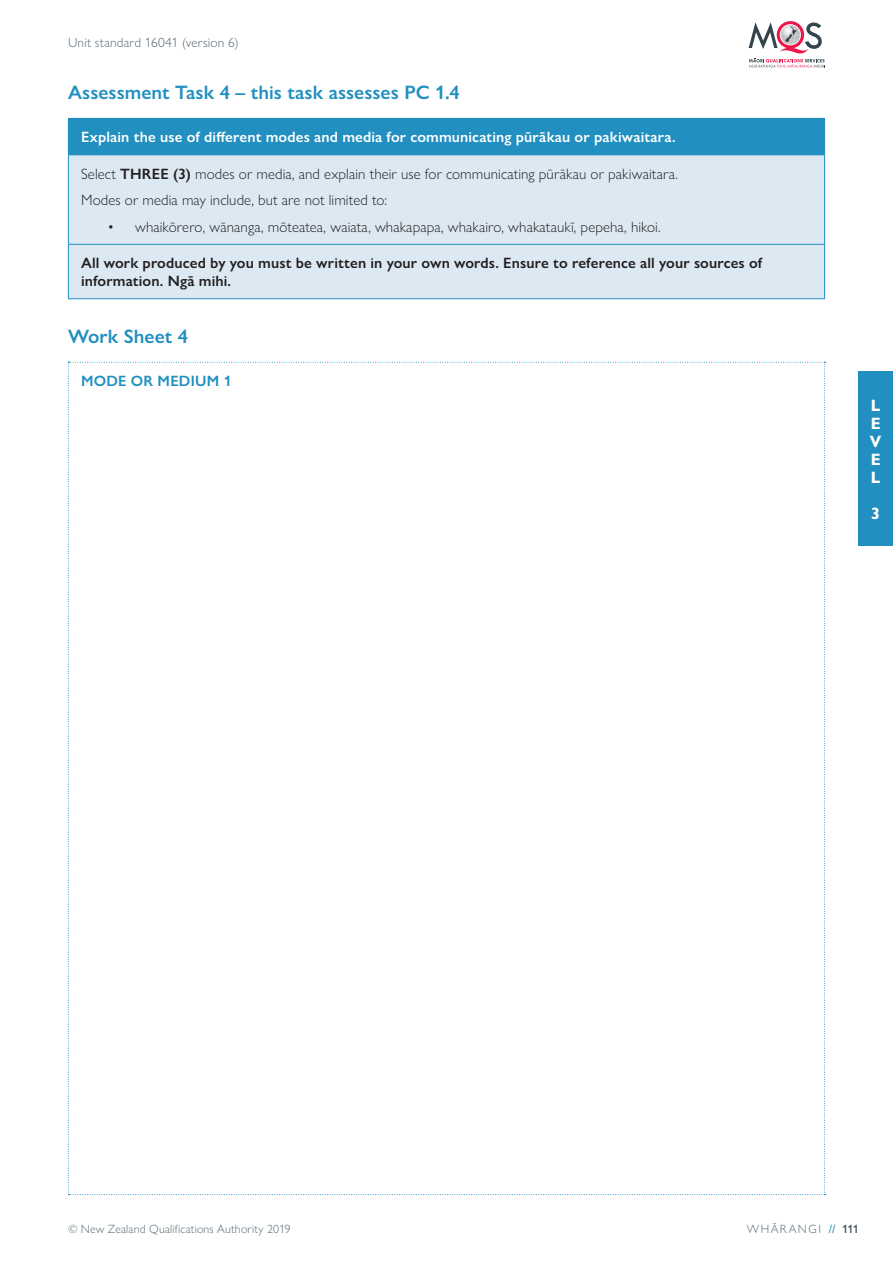
<style>
.page{position:relative;width:893px;height:1263px;background:#fff}
.page>*{position:absolute;margin:0;border:0;box-sizing:border-box;transform-origin:0 0}
.p_H2{font:600 19.5px "Gill Sans Nova";color:#218fc0}
.t1{font:700 16.5px/18px "Gill Sans Nova";color:#fff;text-align:justify}
.p_body{font:300 15px "Gill Sans Nova";letter-spacing:.005em;color:#231f20}
.p_body-2{font:600 15px/18px "Gill Sans Nova";letter-spacing:.01em;color:#231f20}
.p_body-3{font:600 15px "Gill Sans Nova";letter-spacing:.01em;color:#fff}
.p_H3{font:600 15px "Gill Sans Nova";letter-spacing:.015em;color:#218fc0}
.t2{font:300 13.5px "Gill Sans Nova";letter-spacing:.01em;color:#586a73}
.t3{font:300 12px "Gill Sans Nova";letter-spacing:.015em;color:#586a73}
.t4{font:300 12px "Gill Sans Nova";letter-spacing:.125em;color:#586a73}
.s1{font-weight:600}
.s2{font-weight:400}
.s3{font-weight:500;color:#218fc0}
.s4{font-weight:500;color:#33444d}
</style>
<div class="page">
<div style="left:68px;top:118px;width:757px;height:37px;background:#218fc0"></div>
<div style="left:69px;top:155px;width:755px;height:143px;background:#dce9f3"></div>
<hr style="left:68px;top:155px;width:1px;height:89px;background:#218fc0">
<hr style="left:824px;top:155px;width:1px;height:89px;background:#218fc0">
<hr style="left:68px;top:244px;width:757px;height:1px;background:#218fc0">
<hr style="left:68px;top:245px;width:1px;height:53px;background:#218fc0">
<hr style="left:824px;top:245px;width:1px;height:53px;background:#218fc0">
<hr style="left:68px;top:298px;width:757px;height:1px;background:#218fc0">
<svg style="left:749px;top:21px;width:76px;height:47px"></svg>
<div style="left:858px;top:372px;width:35px;height:174px;background:#218fc0"></div>
<p class="t2" style="left:68px;top:35px;width:172px">Unit standard 16041 (version 6)</p>
<p class="p_H2" style="left:68px;top:81px;width:393px">Assessment Task 4 – this task assesses PC 1.4</p>
<p class="p_body-3" style="left:81px;top:128px;width:596px">Explain the use of different modes and media for communicating pūrākau or pakiwaitara.</p>
<p class="p_body" style="left:81px;top:164px;width:598px">Select <span class="s1">THREE (3)</span> modes or media, and explain their use for communicating pūrākau or pakiwaitara.</p>
<p class="p_body" style="left:81px;top:191px;width:307px">Modes or media may include, but are not limited to:</p>
<p class="p_body" style="left:108px;top:217px;width:554px"><span class="s2">•</span> whaikōrero, wānanga, mōteatea, waiata, whakapapa, whakairo, whakataukī, pepeha, hikoi.</p>
<p class="p_body-2" style="left:81px;top:254px;width:683px">All work produced by you must be written in your own words. Ensure to reference all your sources of information. Ngā mihi.</p>
<p class="p_H2" style="left:68px;top:324px;width:122px">Work Sheet 4</p>
<p class="p_H3" style="left:81px;top:371px;width:152px">MODE OR MEDIUM 1</p>
<p class="t1" style="left:870px;top:396px;width:13px">L E V E L</p>
<p class="t1" style="left:871px;top:504px;width:11px">3</p>
<p class="t3" style="left:68px;top:1222px;width:224px">© New Zealand Qualifications Authority 2019</p>
<p class="t4" style="left:747px;top:1222px;width:114px">WHĀRANGI <span class="s3">//</span> <span class="s4">111</span></p>
</div>
